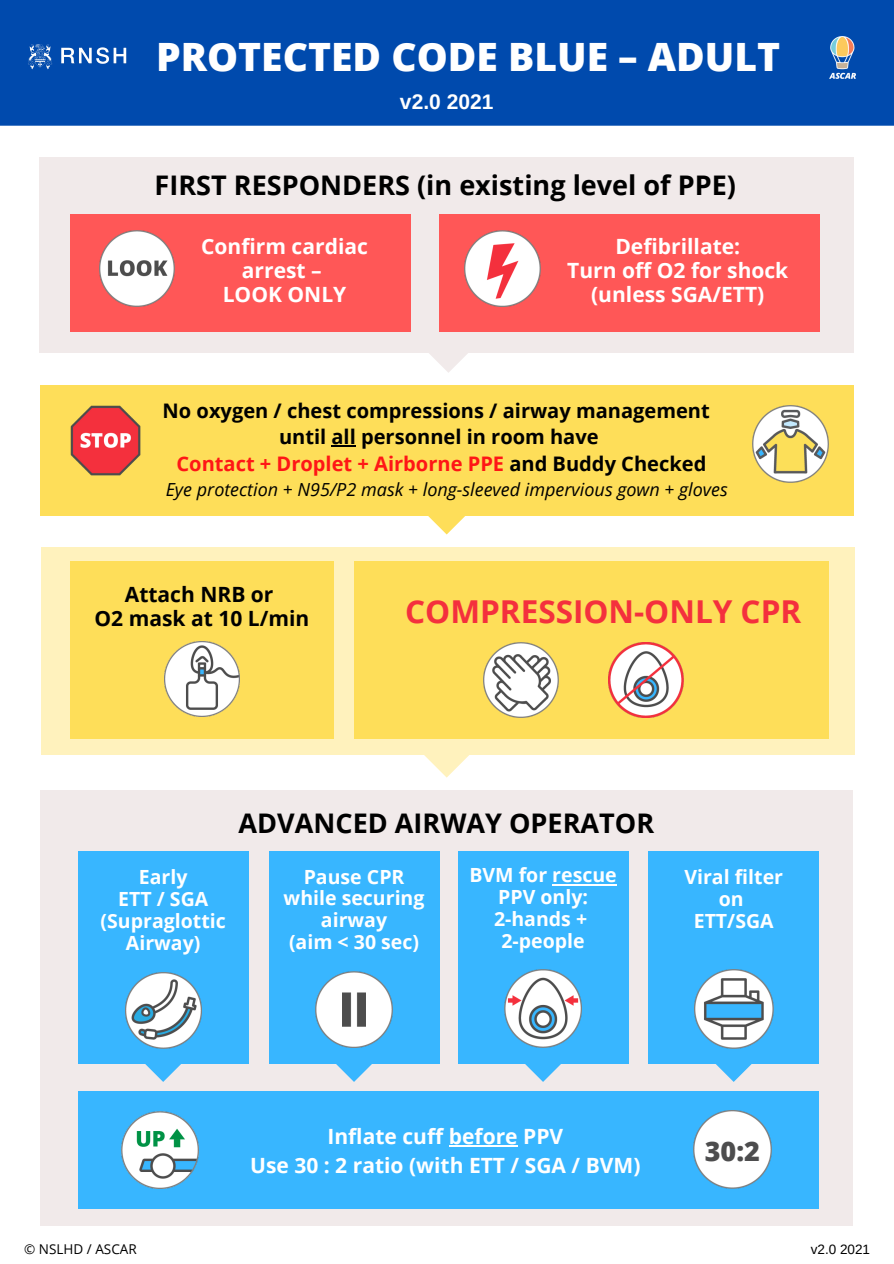
<style>
.page{position:relative;width:894px;height:1264px;background:#fff}
.page>*{position:absolute;margin:0;border:0;box-sizing:border-box;transform-origin:0 0}
.t1{font:800 39px "Open Sans";color:#fff}
.t2{font:700 31.5px "Open Sans";color:#f4303d}
.t3{font:700 27px "Open Sans";color:#000}
.t4{font:800 27px "Open Sans";color:#4d4d4e}
.t5{font:700 21px "Open Sans";color:#fff}
.t6{font:700 21px "Open Sans";color:#000}
.t7{font:700 21px "Arimo";color:#fff}
.t8{font:700 20.1px "Open Sans";color:#000}
.t9{font:700 20.1px "Open Sans";color:#ff1616}
.t10{font:700 19.5px/21.9px "Open Sans";color:#fff;text-align:center}
.t11{font:italic 18px "Open Sans";color:#000}
.t12{font:13.5px "Open Sans";color:#000}
.t13{font:13.5px "Arimo";color:#000}
.s1{color:#000}
</style>
<div class="page">
<div style="left:0;top:0;width:893px;height:126px;background:#004aad"></div>
<svg style="left:396px;top:352px;width:104px;height:21px"></svg>
<div style="left:39px;top:157px;width:814px;height:195px;background:#f1eaea"></div>
<div style="left:40px;top:790px;width:812px;height:435px;background:#f1eaea"></div>
<div style="left:78px;top:1091px;width:740px;height:117px;background:#38b6ff"></div>
<img style="left:27px;top:45px;width:101px;height:25px">
<div style="left:78px;top:850px;width:170px;height:213px;background:#38b6ff"></div>
<svg style="left:111px;top:1001px;width:104px;height:80px"></svg>
<div style="left:269px;top:850px;width:170px;height:213px;background:#38b6ff"></div>
<svg style="left:302px;top:1001px;width:104px;height:80px"></svg>
<div style="left:458px;top:850px;width:170px;height:213px;background:#38b6ff"></div>
<svg style="left:491px;top:1047px;width:104px;height:34px"></svg>
<div style="left:648px;top:850px;width:170px;height:213px;background:#38b6ff"></div>
<svg style="left:681px;top:1001px;width:104px;height:80px"></svg>
<img style="left:126px;top:972px;width:75px;height:76px">
<img style="left:504px;top:969px;width:78px;height:78px">
<img style="left:694px;top:969px;width:79px;height:79px">
<img style="left:315px;top:971px;width:77px;height:76px">
<img style="left:122px;top:1111px;width:76px;height:77px">
<img style="left:693px;top:1110px;width:78px;height:78px">
<div style="left:40px;top:385px;width:813px;height:130px;background:#fede59"></div>
<svg style="left:394px;top:754px;width:104px;height:23px"></svg>
<div style="left:42px;top:547px;width:812px;height:207px;background:#fff2bd"></div>
<div style="left:354px;top:561px;width:474px;height:178px;background:#fede59"></div>
<img style="left:608px;top:642px;width:75px;height:75px">
<img style="left:483px;top:642px;width:75px;height:76px">
<svg style="left:394px;top:515px;width:104px;height:19px"></svg>
<img style="left:70px;top:406px;width:70px;height:70px">
<img style="left:752px;top:406px;width:76px;height:76px">
<img style="left:829px;top:36px;width:26px;height:43px">
<hr style="left:552px;top:883px;width:64px;height:2px;background:#fff">
<hr style="left:448px;top:1145px;width:69px;height:2px;background:#fff">
<hr style="left:331px;top:445px;width:25px;height:2px;background:#000">
<div style="left:70px;top:214px;width:340px;height:117px;background:#ff5757"></div>
<div style="left:438px;top:214px;width:381px;height:117px;background:#ff5757"></div>
<img style="left:464px;top:231px;width:76px;height:75px">
<img style="left:99px;top:231px;width:76px;height:75px">
<div style="left:70px;top:561px;width:263px;height:178px;background:#fede59"></div>
<img style="left:164px;top:641px;width:75px;height:75px">
<p class="t1" style="left:156px;top:29px;width:625px">PROTECTED CODE BLUE – ADULT</p>
<p class="t7" style="left:400px;top:90px;width:95px">v2.0 2021</p>
<p class="t3" style="left:155px;top:166px;width:582px">FIRST RESPONDERS (in existing level of PPE)</p>
<p class="t5" style="left:201px;top:232px;width:168px">Confirm cardiac</p>
<p class="t5" style="left:242px;top:256px;width:81px">arrest –</p>
<p class="t5" style="left:223px;top:280px;width:125px">LOOK ONLY</p>
<p class="t5" style="left:615px;top:232px;width:126px">Defibrillate:</p>
<p class="t5" style="left:567px;top:256px;width:222px">Turn off O2 for shock</p>
<p class="t5" style="left:591px;top:280px;width:175px">(unless SGA/ETT)</p>
<p class="t8" style="left:163px;top:396px;width:548px">No oxygen / chest compressions / airway management</p>
<p class="t8" style="left:279px;top:423px;width:321px">until all personnel in room have</p>
<p class="t9" style="left:176px;top:449px;width:531px">Contact + Droplet + Airborne PPE <span class="s1">and Buddy Checked</span></p>
<p class="t11" style="left:166px;top:477px;width:563px">Eye protection + N95/P2 mask + long-sleeved impervious gown + gloves</p>
<p class="t6" style="left:125px;top:580px;width:150px">Attach NRB or</p>
<p class="t6" style="left:94px;top:603px;width:216px">O2 mask at 10 L/min</p>
<p class="t2" style="left:405px;top:589px;width:397px">COMPRESSION-ONLY CPR</p>
<p class="t3" style="left:238px;top:804px;width:417px">ADVANCED AIRWAY OPERATOR</p>
<p class="t10" style="left:139px;top:865px;width:50px">Early</p>
<p class="t10" style="left:118px;top:887px;width:92px">ETT / SGA</p>
<p class="t10" style="left:101px;top:909px;width:127px">(Supraglottic<br>Airway)</p>
<p class="t10" style="left:303px;top:865px;width:102px">Pause CPR</p>
<p class="t10" style="left:283px;top:887px;width:142px">while securing airway</p>
<p class="t10" style="left:289px;top:930px;width:131px">(aim &lt; 30 sec)</p>
<p class="t10" style="left:469px;top:864px;width:149px">BVM for rescue<br>PPV only:</p>
<p class="t10" style="left:494px;top:907px;width:95px">2-hands +</p>
<p class="t10" style="left:501px;top:929px;width:85px">2-people</p>
<p class="t10" style="left:684px;top:865px;width:100px">Viral filter</p>
<p class="t10" style="left:718px;top:887px;width:26px">on</p>
<p class="t10" style="left:693px;top:909px;width:81px">ETT/SGA</p>
<p class="t5" style="left:327px;top:1121px;width:237px">Inflate cuff before PPV</p>
<p class="t5" style="left:250px;top:1150px;width:391px">Use 30 : 2 ratio (with ETT / SGA / BVM)</p>
<p class="t4" style="left:704px;top:1131px;width:57px">30:2</p>
<p class="t12" style="left:24px;top:1239px;width:114px">© NSLHD / ASCAR</p>
<p class="t13" style="left:810px;top:1241px;width:61px">v2.0 2021</p>
</div>
